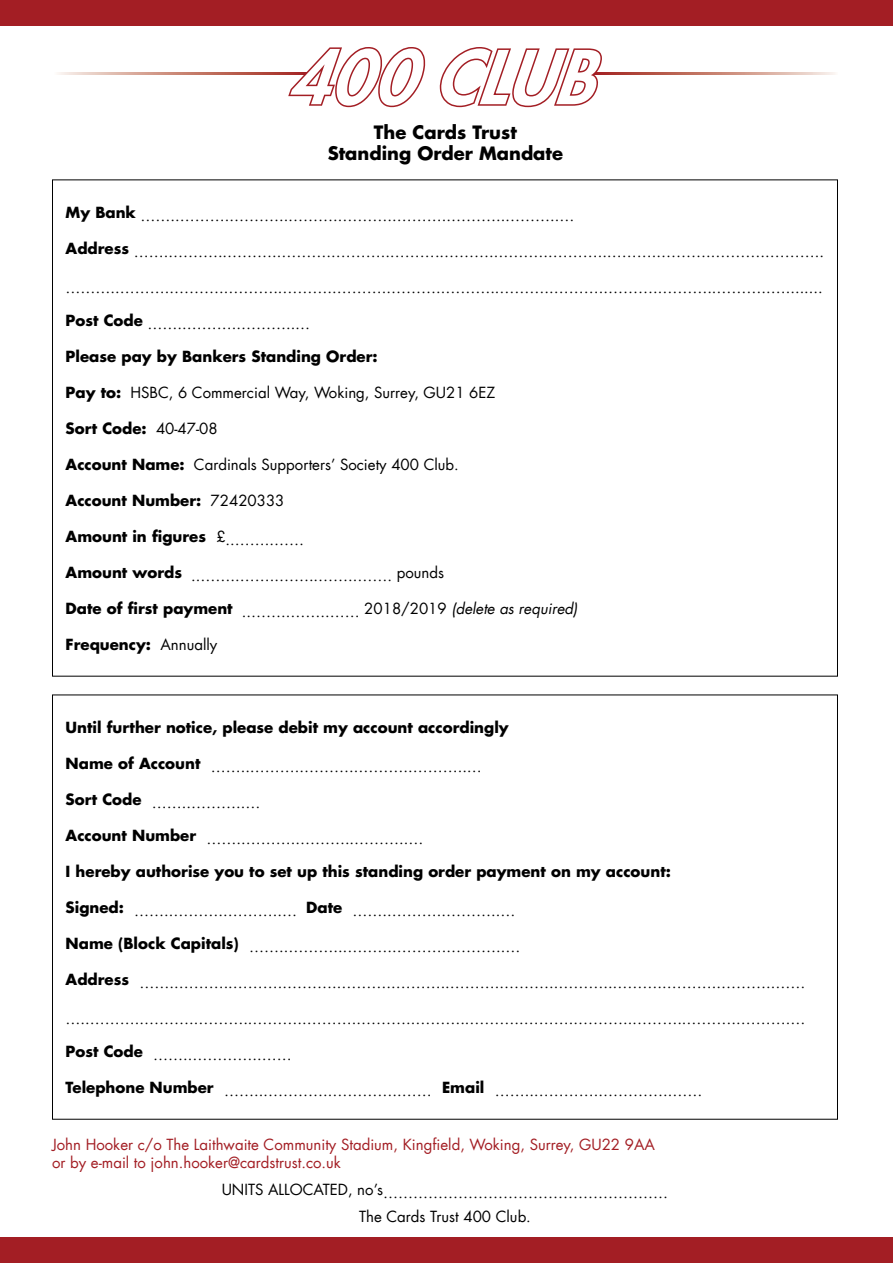
<style>
.page{position:relative;width:893px;height:1263px;background:#fff}
.page>*{position:absolute;margin:0;border:0;box-sizing:border-box;transform-origin:0 0}
.t1{font:italic 800 72px "Futura LT";color:#fff}
.t2{font:700 18px "Futura LT";color:#000}
.t3{font:15px "Futura LT";color:#000}
.t4{font:700 15px "Futura LT";color:#000}
.t5{font:15px "Futura LT";color:#a31e24}
.s1{font-weight:700}
.s2{font-weight:400}
</style>
<div class="page">
<div style="left:0;top:0;width:893px;height:26px;background:#a31e24"></div>
<div style="left:0;top:1237px;width:893px;height:26px;background:#a31e24"></div>
<svg style="left:604px;top:73px;width:231px;height:2px"></svg>
<svg style="left:58px;top:72px;width:228px;height:3px"></svg>
<svg style="left:286px;top:47px;width:140px;height:61px"></svg>
<svg style="left:439px;top:47px;width:165px;height:61px"></svg>
<p class="t1" style="left:287px;top:30px;width:339px">400CLUB</p>
<p class="t2" style="left:374px;top:120px;width:144px">The Cards Trust</p>
<p class="t2" style="left:328px;top:141px;width:237px">Standing Order Mandate</p>
<p class="t3" style="left:66px;top:206px;width:510px"><sup>My</sup> <sup>Bank</sup> ……..………..………..………..………..………..………..………..…</p>
<p class="t3" style="left:66px;top:242px;width:760px"><sup>Address</sup> ……..………..………..………..………..………..………..………..………..………..………..………..………..</p>
<p class="t3" style="left:66px;top:278px;width:759px">………..………..………..………..………..………..………..………..………..………..………..………..………..…........</p>
<p class="t3" style="left:66px;top:314px;width:246px"><sup>Post</sup> <sup>Code</sup> ……..………..………..…</p>
<p class="t4" style="left:66px;top:347px;width:313px">Please pay by Bankers Standing Order:</p>
<p class="t3" style="left:66px;top:383px;width:431px"><span class="s1">Pay to:</span> HSBC, 6 Commercial Way, Woking, Surrey, GU21 6EZ</p>
<p class="t4" style="left:66px;top:419px;width:154px">Sort Code: <span class="s2">40-47-08</span></p>
<p class="t3" style="left:66px;top:455px;width:395px"><span class="s1">Account Name:</span> Cardinals Supporters’ Society 400 Club.</p>
<p class="t4" style="left:66px;top:491px;width:220px">Account Number: <span class="s2">72420333</span></p>
<p class="t4" style="left:66px;top:527px;width:240px">Amount in figures <span class="s2">£..……..……</span></p>
<p class="t3" style="left:66px;top:566px;width:380px"><sup>Amount</sup> <sup>words</sup> ..……..……..……..……..……. pounds</p>
<p class="t3" style="left:66px;top:602px;width:513px"><sup>Date</sup> <sup>of</sup> <sup>first</sup> <sup>payment</sup> ..……..……..…… 2018/2019 <sup>(delete</sup> <sup>as</sup> <sup>required)</sup></p>
<p class="t4" style="left:66px;top:635px;width:153px">Frequency: <span class="s2">Annually</span></p>
<p class="t4" style="left:66px;top:718px;width:445px">Until further notice, please debit my account accordingly</p>
<p class="t3" style="left:66px;top:757px;width:418px"><sup>Name</sup> <sup>of</sup> <sup>Account</sup> ……..………..………..………..………..…</p>
<p class="t3" style="left:66px;top:793px;width:196px"><sup>Sort</sup> <sup>Code</sup> ……..………..…</p>
<p class="t3" style="left:66px;top:829px;width:359px"><sup>Account</sup> <sup>Number</sup> ……..………..………..………..…</p>
<p class="t4" style="left:66px;top:862px;width:607px">I hereby authorise you to set up this standing order payment on my account:</p>
<p class="t3" style="left:66px;top:901px;width:451px"><sup>Signed:</sup> ……..………..………..… <sup>Date</sup> ……..………..………..…</p>
<p class="t3" style="left:66px;top:937px;width:456px"><sup>Name</sup> <sup>(Block</sup> <sup>Capitals)</sup> ……..………..………..………..………..…</p>
<p class="t3" style="left:66px;top:973px;width:741px"><sup>Address</sup> ……..………..………..………..………..………..………..………..………..………..………..………..……</p>
<p class="t3" style="left:66px;top:1009px;width:741px">…..………..………..………..………..………..………..………..………..………..………..………..………..……….…</p>
<p class="t3" style="left:66px;top:1045px;width:228px"><sup>Post</sup> <sup>Code</sup> ……..…………..……</p>
<p class="t3" style="left:66px;top:1081px;width:638px"><sup>Telephone</sup> <sup>Number</sup> ……..…………..…………..…… <sup>Email</sup> ……..…………..…………..……</p>
<p class="t5" style="left:52px;top:1135px;width:604px">John Hooker c/o The Laithwaite Community Stadium, Kingfield, Woking, Surrey, GU22 9AA</p>
<p class="t5" style="left:52px;top:1153px;width:290px">or by e-mail to john.hooker@cardstrust.co.uk</p>
<p class="t3" style="left:222px;top:1181px;width:448px">UNITS ALLOCATED, no’s…………………………………………………</p>
<p class="t3" style="left:359px;top:1207px;width:173px">The Cards Trust 400 Club.</p>
</div>
